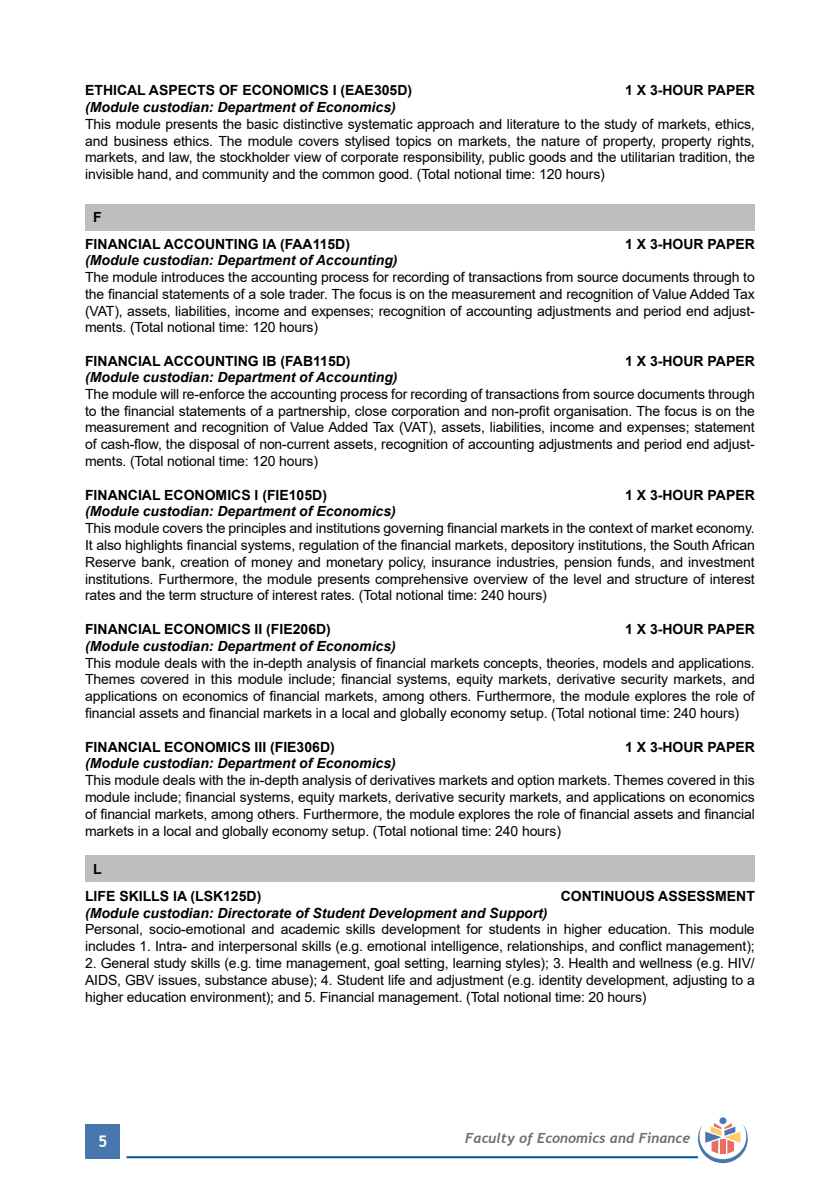
<style>
.page{position:relative;width:840px;height:1191px;background:#fff}
.page>*{position:absolute;margin:0;border:0;box-sizing:border-box;transform-origin:0 0}
.t1{font:700 16px "Trebuchet MS";color:#fff}
.t2{font:14px/16.8px "Arial";letter-spacing:-.01em;color:#000;text-align:justify}
.t3{font:700 14px/26.8px "Arial";color:#000}
.t4{font:italic 700 14px "Arial";color:#000}
.t5{font:italic 700 14px "Trebuchet";color:#6d6e71}
</style>
<div class="page">
<div style="left:86px;top:1124px;width:34px;height:34px;background:#4777ae"></div>
<hr style="left:126px;top:1156px;width:571px;height:2px;background:#005596">
<div style="left:719px;top:1117px;width:7px;height:7px;background:#4777ae;border-radius:50%"></div>
<svg style="left:697px;top:1123px;width:50px;height:40px"></svg>
<div style="left:85px;top:204px;width:669px;height:26px;background:#bcbec0"></div>
<div style="left:85px;top:855px;width:669px;height:27px;background:#bcbec0"></div>
<p class="t3" style="left:85px;top:77px;width:328px">ETHICAL ASPECTS OF ECONOMICS I (EAE305D)</p>
<p class="t3" style="left:624px;top:77px;width:131px">1 X 3-HOUR PAPER</p>
<p class="t4" style="left:85px;top:98px;width:312px">(Module custodian: Department of Economics)</p>
<p class="t2" style="left:85px;top:115px;width:670px">This module presents the basic distinctive systematic approach and literature to the study of markets, ethics, and business ethics. The module covers stylised topics on markets, the nature of property, property rights, markets, and law, the stockholder view of corporate responsibility, public goods and the utilitarian tradition, the invisible hand, and community and the common good. (Total notional time: 120 hours)</p>
<p class="t3" style="left:85px;top:204px;width:266px;text-indent:8px">F<br>FINANCIAL ACCOUNTING IA (FAA115D)</p>
<p class="t3" style="left:624px;top:231px;width:131px">1 X 3-HOUR PAPER</p>
<p class="t4" style="left:85px;top:251px;width:314px">(Module custodian: Department of Accounting)</p>
<p class="t2" style="left:85px;top:268px;width:670px">The module introduces the accounting process for recording of transactions from source documents through to the financial statements of a sole trader. The focus is on the measurement and recognition of Value Added Tax (VAT), assets, liabilities, income and expenses; recognition of accounting adjustments and period end adjust&shy;ments. (Total notional time: 120 hours)</p>
<p class="t3" style="left:85px;top:348px;width:267px">FINANCIAL ACCOUNTING IB (FAB115D)</p>
<p class="t3" style="left:624px;top:348px;width:131px">1 X 3-HOUR PAPER</p>
<p class="t4" style="left:85px;top:368px;width:314px">(Module custodian: Department of Accounting)</p>
<p class="t2" style="left:85px;top:385px;width:670px">The module will re-enforce the accounting process for recording of transactions from source documents through to the financial statements of a partnership, close corporation and non-profit organisation. The focus is on the measurement and recognition of Value Added Tax (VAT), assets, liabilities, income and expenses; statement of cash-flow, the disposal of non-current assets, recognition of accounting adjustments and period end adjust&shy;ments. (Total notional time: 120 hours)</p>
<p class="t3" style="left:85px;top:481px;width:243px">FINANCIAL ECONOMICS I (FIE105D)</p>
<p class="t3" style="left:624px;top:481px;width:131px">1 X 3-HOUR PAPER</p>
<p class="t4" style="left:85px;top:502px;width:312px">(Module custodian: Department of Economics)</p>
<p class="t2" style="left:85px;top:520px;width:670px">This module covers the principles and institutions governing financial markets in the context of market economy.<br>It also highlights financial systems, regulation of the financial markets, depository institutions, the South African Reserve bank, creation of money and monetary policy, insurance industries, pension funds, and investment institutions. Furthermore, the module presents comprehensive overview of the level and structure of interest rates and the term structure of interest rates. (Total notional time: 240 hours)</p>
<p class="t3" style="left:85px;top:616px;width:247px">FINANCIAL ECONOMICS II (FIE206D)</p>
<p class="t3" style="left:624px;top:616px;width:131px">1 X 3-HOUR PAPER</p>
<p class="t4" style="left:85px;top:636px;width:312px">(Module custodian: Department of Economics)</p>
<p class="t2" style="left:85px;top:654px;width:670px">This module deals with the in-depth analysis of financial markets concepts, theories, models and applications.<br>Themes covered in this module include; financial systems, equity markets, derivative security markets, and applications on economics of financial markets, among others. Furthermore, the module explores the role of financial assets and financial markets in a local and globally economy setup. (Total notional time: 240 hours)</p>
<p class="t3" style="left:85px;top:733px;width:251px">FINANCIAL ECONOMICS III (FIE306D)</p>
<p class="t3" style="left:624px;top:733px;width:131px">1 X 3-HOUR PAPER</p>
<p class="t4" style="left:85px;top:754px;width:312px">(Module custodian: Department of Economics)</p>
<p class="t2" style="left:85px;top:772px;width:670px">This module deals with the in-depth analysis of derivatives markets and option markets. Themes covered in this module include; financial systems, equity markets, derivative security markets, and applications on economics of financial markets, among others. Furthermore, the module explores the role of financial assets and financial markets in a local and globally economy setup. (Total notional time: 240 hours)</p>
<p class="t3" style="left:85px;top:855px;width:178px;text-indent:8px">L<br>LIFE SKILLS IA (LSK125D)</p>
<p class="t3" style="left:560px;top:882px;width:195px">CONTINUOUS ASSESSMENT</p>
<p class="t4" style="left:85px;top:903px;width:464px">(Module custodian: Directorate of Student Development and Support)</p>
<p class="t2" style="left:85px;top:921px;width:670px">Personal, socio-emotional and academic skills development for students in higher education. This module includes 1. Intra- and interpersonal skills (e.g. emotional intelligence, relationships, and conflict management);</p>
<p class="t2" style="left:85px;top:954px;width:670px">2. General study skills (e.g. time management, goal setting, learning styles); 3. Health and wellness (e.g. HIV/ AIDS, GBV issues, substance abuse); 4. Student life and adjustment (e.g. identity development, adjusting to a higher education environment); and 5. Financial management. (Total notional time: 20 hours)</p>
<p class="t1" style="left:98px;top:1131px;width:11px">5</p>
<p class="t5" style="left:465px;top:1129px;width:226px">Faculty of Economics and Finance</p>
</div>
